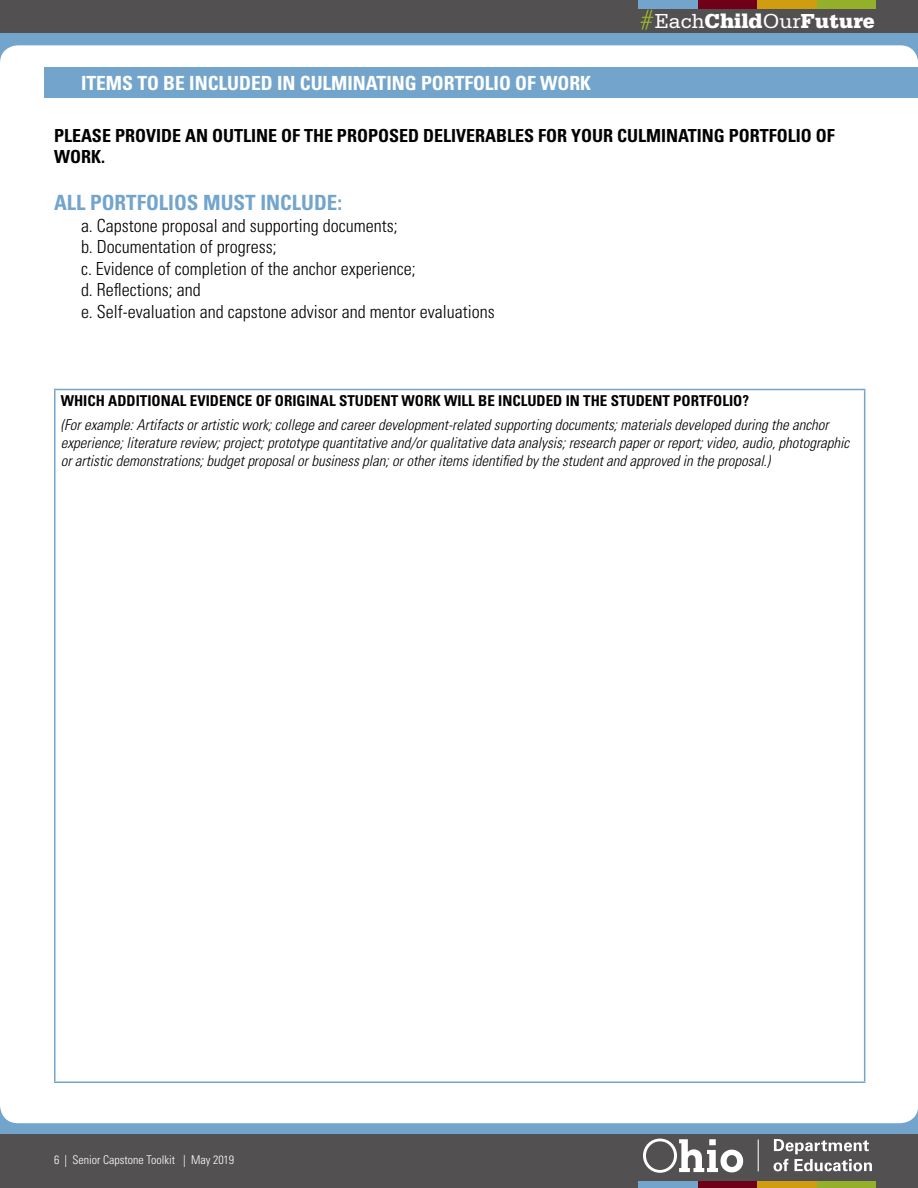
<style>
.page{position:relative;width:918px;height:1188px;background:#fff}
.page>*{position:absolute;margin:0;border:0;box-sizing:border-box;transform-origin:0 0}
.t1{font:900 21.45px "Serifa Std";color:#fff}
.t2{font:700 condensed 21px "Univers LT Std";color:#73a5cc}
.t3{font:700 condensed 19.5px "Univers LT Std";color:#fff}
.t4{font:300 condensed 18px/21.6px "Univers LT Std";color:#000}
.t5{font:700 condensed 18px/21.6px "Univers LT Std";color:#000}
.t6{font:italic 300 condensed 15px/18px "Univers LT Std";color:#000}
.t7{font:700 condensed 15px "Univers LT Std";color:#000}
.t8{font:300 condensed 12px "Univers LT Std";color:#fff}
.s1{font-weight:400}
</style>
<div class="page">
<div style="left:0;top:1115px;width:918px;height:73px;background:#525051"></div>
<div style="left:0;top:0;width:918px;height:36px;background:#525051"></div>
<div style="left:0;top:33px;width:918px;height:30px;background:#73a5cc"></div>
<div style="left:0;top:1105px;width:918px;height:29px;background:#73a5cc"></div>
<div style="left:816px;top:0;width:60px;height:8px;background:#94af2a"></div>
<div style="left:757px;top:0;width:59px;height:8px;background:#d19d10"></div>
<div style="left:698px;top:0;width:59px;height:8px;background:#700017"></div>
<div style="left:639px;top:0;width:59px;height:8px;background:#73a5cc"></div>
<svg style="left:640px;top:10px;width:13px;height:20px"></svg>
<div style="left:816px;top:1181px;width:60px;height:7px;background:#94af2a"></div>
<div style="left:757px;top:1181px;width:59px;height:7px;background:#d19d10"></div>
<div style="left:698px;top:1181px;width:59px;height:7px;background:#700017"></div>
<div style="left:639px;top:1181px;width:59px;height:7px;background:#73a5cc"></div>
<svg style="left:643px;top:1139px;width:100px;height:34px"></svg>
<hr style="left:758px;top:1139px;width:1px;height:32px;background:#fff">
<svg style="left:774px;top:1139px;width:98px;height:32px"></svg>
<div style="left:0;top:45px;width:918px;height:1078px;background:#fff;border-radius:18px"></div>
<div style="left:44px;top:68px;width:874px;height:30px;background:#73a5cc"></div>
<hr style="left:54px;top:389px;width:811px;height:1px;background:#73a5cc">
<hr style="left:54px;top:390px;width:2px;height:691px;background:#73a5cc">
<hr style="left:864px;top:390px;width:1px;height:691px;background:#73a5cc">
<hr style="left:54px;top:1081px;width:811px;height:2px;background:#73a5cc">
<h1 class="t1" style="left:655px;top:8px;width:222px"><span class="s1">Each</span>Child<span class="s1">Our</span>Future</h1>
<h3 class="t3" style="left:81px;top:71px;width:512px">ITEMS TO BE INCLUDED IN CULMINATING PORTFOLIO OF WORK</h3>
<p class="t5" style="left:54px;top:124px;width:782px">PLEASE PROVIDE AN OUTLINE OF THE PROPOSED DELIVERABLES FOR YOUR CULMINATING PORTFOLIO OF<br>WORK.</p>
<h2 class="t2" style="left:54px;top:190px;width:290px">ALL PORTFOLIOS MUST INCLUDE:</h2>
<p class="t4" style="left:81px;top:214px;width:415px">a. Capstone proposal and supporting documents;<br>b. Documentation of progress;<br>c. Evidence of completion of the anchor experience;<br>d. Reflections; and<br>e. Self-evaluation and capstone advisor and mentor evaluations</p>
<p class="t7" style="left:61px;top:392px;width:690px">WHICH ADDITIONAL EVIDENCE OF ORIGINAL STUDENT WORK WILL BE INCLUDED IN THE STUDENT PORTFOLIO?</p>
<p class="t6" style="left:61px;top:416px;width:790px">(For example: Artifacts or artistic work; college and career development-related supporting documents; materials developed during the anchor experience; literature review; project; prototype quantitative and/or qualitative data analysis; research paper or report; video, audio, photographic or artistic demonstrations; budget proposal or business plan; or other items identified by the student and approved in the proposal.)</p>
<p class="t8" style="left:54px;top:1152px;width:182px">6 | Senior Capstone Toolkit | May 2019</p>
</div>
